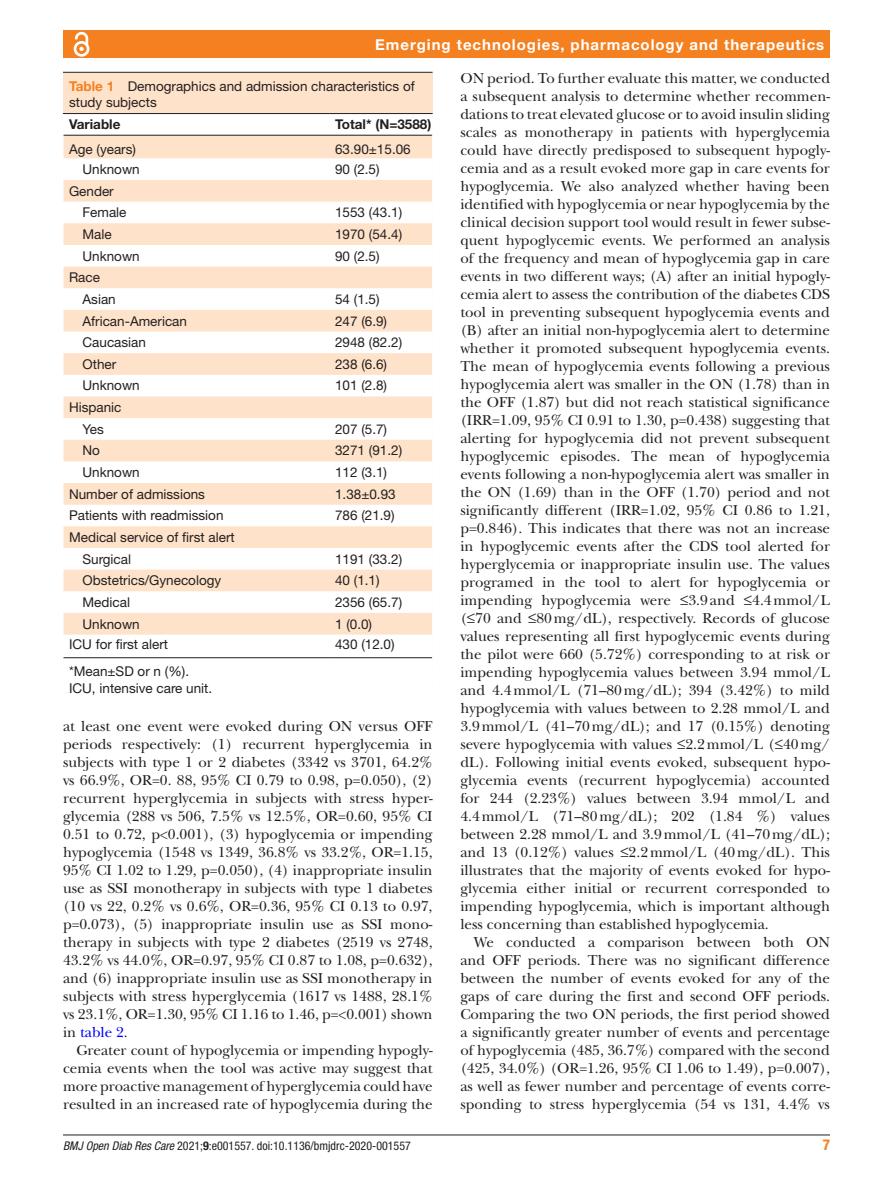
<style>
.page{position:relative;width:893px;height:1191px;background:#fff}
.page>*{position:absolute;margin:0;border:0;box-sizing:border-box;transform-origin:0 0}
.t1{font:15px/18px "New Baskerville";color:#231f20;text-align:justify}
.t2{font:700 15px "Helvetica Neue LT Std";letter-spacing:.065em;color:#fff}
.t3{font:700 condensed 15px "Helvetica Neue LT Std";color:#f58020}
.t4{font:13.5px/21.6px "Helvetica Neue LT Std";color:#231f20}
.t5{font:700 13.5px "Helvetica Neue LT Std";color:#231f20}
.t6{font:condensed 12px "Helvetica Neue LT Std";color:#231f20}
.s1{font-weight:700;color:#f58020}
.s2{color:#00f}
.s3{font-style:italic}
.s4{font-weight:700}
</style>
<div class="page">
<hr style="left:63px;top:1134px;width:767px;height:1px;background:#231f20">
<div style="left:63px;top:31px;width:767px;height:27px;background:#f58020"></div>
<svg style="left:73px;top:31px;width:17px;height:26px"></svg>
<div style="left:63px;top:73px;width:370px;height:619px;background:#fee2c9"></div>
<hr style="left:63px;top:72px;width:370px;height:1px;background:#231f20">
<svg style="left:64px;top:114px;width:368px;height:578px;fill:#fff"></svg>
<hr style="left:63px;top:113px;width:266px;height:1px;background:#231f20">
<hr style="left:63px;top:135px;width:266px;height:1px;background:#231f20">
<hr style="left:329px;top:113px;width:104px;height:1px;background:#231f20">
<hr style="left:329px;top:135px;width:103px;height:1px;background:#231f20">
<hr style="left:63px;top:657px;width:266px;height:1px;background:#231f20">
<hr style="left:329px;top:657px;width:103px;height:1px;background:#231f20">
<svg style="left:63px;top:114px;width:1px;height:543px"></svg>
<hr style="left:63px;top:657px;width:1px;height:35px;background:#fff">
<svg style="left:432px;top:114px;width:1px;height:543px"></svg>
<hr style="left:432px;top:657px;width:1px;height:35px;background:#fff">
<hr style="left:69px;top:675px;width:364px;height:2px;background:#fff">
<p class="t2" style="left:375px;top:35px;width:450px">Emerging technologies, pharmacology and therapeutics</p>
<p class="t4" style="left:69px;top:77px;width:347px;line-height:16.5px"><span class="s1">Table 1</span> Demographics and admission characteristics of study subjects</p>
<p class="t5" style="left:69px;top:116px;width:53px">Variable</p>
<p class="t5" style="left:335px;top:116px;width:98px">Total* (N=3588)</p>
<p class="t4" style="left:69px;top:138px;width:68px">Age (years)</p>
<p class="t4" style="left:335px;top:138px;width:77px">63.90±15.06</p>
<p class="t4" style="left:82px;top:158px;width:59px">Unknown</p>
<p class="t4" style="left:335px;top:158px;width:46px">90 (2.5)</p>
<p class="t4" style="left:82px;top:180px;width:46px;text-indent:-14px">Gender<br>Female</p>
<p class="t4" style="left:335px;top:201px;width:69px">1553 (43.1)</p>
<p class="t4" style="left:82px;top:223px;width:31px">Male</p>
<p class="t4" style="left:335px;top:223px;width:69px">1970 (54.4)</p>
<p class="t4" style="left:82px;top:245px;width:59px">Unknown</p>
<p class="t4" style="left:335px;top:245px;width:46px">90 (2.5)</p>
<p class="t4" style="left:82px;top:266px;width:35px;text-indent:-14px">Race<br>Asian</p>
<p class="t4" style="left:335px;top:288px;width:46px">54 (1.5)</p>
<p class="t4" style="left:82px;top:310px;width:106px">African-American</p>
<p class="t4" style="left:335px;top:310px;width:54px">247 (6.9)</p>
<p class="t4" style="left:82px;top:331px;width:65px">Caucasian</p>
<p class="t4" style="left:335px;top:331px;width:69px">2948 (82.2)</p>
<p class="t4" style="left:82px;top:353px;width:35px">Other</p>
<p class="t4" style="left:335px;top:353px;width:54px">238 (6.6)</p>
<p class="t4" style="left:82px;top:375px;width:59px">Unknown</p>
<p class="t4" style="left:335px;top:375px;width:54px">101 (2.8)</p>
<p class="t4" style="left:69px;top:396px;width:54px;text-align:center">Hispanic<br>Yes</p>
<p class="t4" style="left:335px;top:418px;width:54px">207 (5.7)</p>
<p class="t4" style="left:82px;top:439px;width:19px">No</p>
<p class="t4" style="left:335px;top:439px;width:69px">3271 (91.2)</p>
<p class="t4" style="left:82px;top:461px;width:59px">Unknown</p>
<p class="t4" style="left:335px;top:461px;width:54px">112 (3.1)</p>
<p class="t4" style="left:69px;top:483px;width:138px">Number of admissions</p>
<p class="t4" style="left:335px;top:483px;width:62px">1.38±0.93</p>
<p class="t4" style="left:69px;top:504px;width:156px">Patients with readmission</p>
<p class="t4" style="left:335px;top:504px;width:61px">786 (21.9)</p>
<p class="t4" style="left:82px;top:526px;width:154px;text-indent:-14px">Medical service of first alert<br>Surgical</p>
<p class="t4" style="left:335px;top:548px;width:69px">1191 (33.2)</p>
<p class="t4" style="left:82px;top:569px;width:140px">Obstetrics/Gynecology</p>
<p class="t4" style="left:335px;top:569px;width:46px">40 (1.1)</p>
<p class="t4" style="left:82px;top:591px;width:49px">Medical</p>
<p class="t4" style="left:335px;top:591px;width:69px">2356 (65.7)</p>
<p class="t4" style="left:82px;top:613px;width:59px">Unknown</p>
<p class="t4" style="left:335px;top:613px;width:39px">1 (0.0)</p>
<p class="t4" style="left:69px;top:633px;width:101px">ICU for first alert</p>
<p class="t4" style="left:335px;top:633px;width:61px">430 (12.0)</p>
<p class="t4" style="left:69px;top:663px;width:145px;line-height:16.2px">*Mean±SD or n (%).<br>ICU, intensive care unit.</p>
<p class="t1" style="left:63px;top:717px;width:371px">at least one event were evoked during ON versus OFF periods respectively: (1) recurrent hyperglycemia in subjects with type 1 or 2 diabetes (3342 vs 3701, 64.2% vs 66.9%, OR=0. 88, 95% CI 0.79 to 0.98, p=0.050), (2) recurrent hyperglycemia in subjects with stress hyper&shy;glycemia (288 vs 506, 7.5% vs 12.5%, OR=0.60, 95% CI 0.51 to 0.72, p&lt;0.001), (3) hypoglycemia or impending hypoglycemia (1548 vs 1349, 36.8% vs 33.2%, OR=1.15, 95% CI 1.02 to 1.29, p=0.050), (4) inappropriate insulin use as SSI monotherapy in subjects with type 1 diabetes (10 vs 22, 0.2% vs 0.6%, OR=0.36, 95% CI 0.13 to 0.97, p=0.073), (5) inappropriate insulin use as SSI mono&shy;therapy in subjects with type 2 diabetes (2519 vs 2748, 43.2% vs 44.0%, OR=0.97, 95% CI 0.87 to 1.08, p=0.632), and (6) inappropriate insulin use as SSI monotherapy in subjects with stress hyperglycemia (1617 vs 1488, 28.1% vs 23.1%, OR=1.30, 95% CI 1.16 to 1.46, p=&lt;0.001) shown in <span class="s2">table 2</span>.</p>
<p class="t1" style="left:63px;top:1041px;width:371px;text-indent:14px">Greater count of hypoglycemia or impending hypogly&shy;cemia events when the tool was active may suggest that more proactive management of hyperglycemia could have resulted in an increased rate of hypoglycemia during the</p>
<p class="t1" style="left:460px;top:69px;width:371px">ON period. To further evaluate this matter, we conducted a subsequent analysis to determine whether recommen&shy;dations to treat elevated glucose or to avoid insulin sliding scales as monotherapy in patients with hyperglycemia could have directly predisposed to subsequent hypogly&shy;cemia and as a result evoked more gap in care events for hypoglycemia. We also analyzed whether having been identified with hypoglycemia or near hypoglycemia by the clinical decision support tool would result in fewer subse&shy;quent hypoglycemic events. We performed an analysis of the frequency and mean of hypoglycemia gap in care events in two different ways; (A) after an initial hypogly&shy;cemia alert to assess the contribution of the diabetes CDS tool in preventing subsequent hypoglycemia events and (B) after an initial non-hypoglycemia alert to determine whether it promoted subsequent hypoglycemia events.<br>The mean of hypoglycemia events following a previous hypoglycemia alert was smaller in the ON (1.78) than in the OFF (1.87) but did not reach statistical significance (IRR=1.09, 95% CI 0.91 to 1.30, p=0.438) suggesting that alerting for hypoglycemia did not prevent subsequent hypoglycemic episodes. The mean of hypoglycemia events following a non-hypoglycemia alert was smaller in the ON (1.69) than in the OFF (1.70) period and not significantly different (IRR=1.02, 95% CI 0.86 to 1.21, p=0.846). This indicates that there was not an increase in hypoglycemic events after the CDS tool alerted for hyperglycemia or inappropriate insulin use. The values programed in the tool to alert for hypoglycemia or impending hypoglycemia were ≤3.9and ≤4.4mmol/L (≤70 and ≤80mg/dL), respectively. Records of glucose values representing all first hypoglycemic events during the pilot were 660 (5.72%) corresponding to at risk or impending hypoglycemia values between 3.94 mmol/L and 4.4mmol/L (71–80mg/dL); 394 (3.42%) to mild hypoglycemia with values between to 2.28 mmol/L and 3.9mmol/L (41–70mg/dL); and 17 (0.15%) denoting severe hypoglycemia with values ≤2.2mmol/L (≤40mg/ dL). Following initial events evoked, subsequent hypo&shy;glycemia events (recurrent hypoglycemia) accounted for 244 (2.23%) values between 3.94 mmol/L and 4.4mmol/L (71–80mg/dL); 202 (1.84 %) values between 2.28 mmol/L and 3.9mmol/L (41–70mg/dL); and 13 (0.12%) values ≤2.2mmol/L (40mg/dL). This illustrates that the majority of events evoked for hypo&shy;glycemia either initial or recurrent corresponded to impending hypoglycemia, which is important although less concerning than established hypoglycemia.</p>
<p class="t1" style="left:460px;top:933px;width:371px;text-indent:14px">We conducted a comparison between both ON and OFF periods. There was no significant difference between the number of events evoked for any of the gaps of care during the first and second OFF periods.<br>Comparing the two ON periods, the first period showed a significantly greater number of events and percentage of hypoglycemia (485, 36.7%) compared with the second (425, 34.0%) (OR=1.26, 95% CI 1.06 to 1.49), p=0.007), as well as fewer number and percentage of events corre&shy;sponding to stress hyperglycemia (54 vs 131, 4.4% vs</p>
<p class="t6" style="left:63px;top:1138px;width:349px"><span class="s3">BMJ Open Diab Res Care</span> 2021;<span class="s4">9</span>:e001557. doi:10.1136/bmjdrc-2020-001557</p>
<p class="t3" style="left:823px;top:1135px;width:9px">7</p>
</div>
